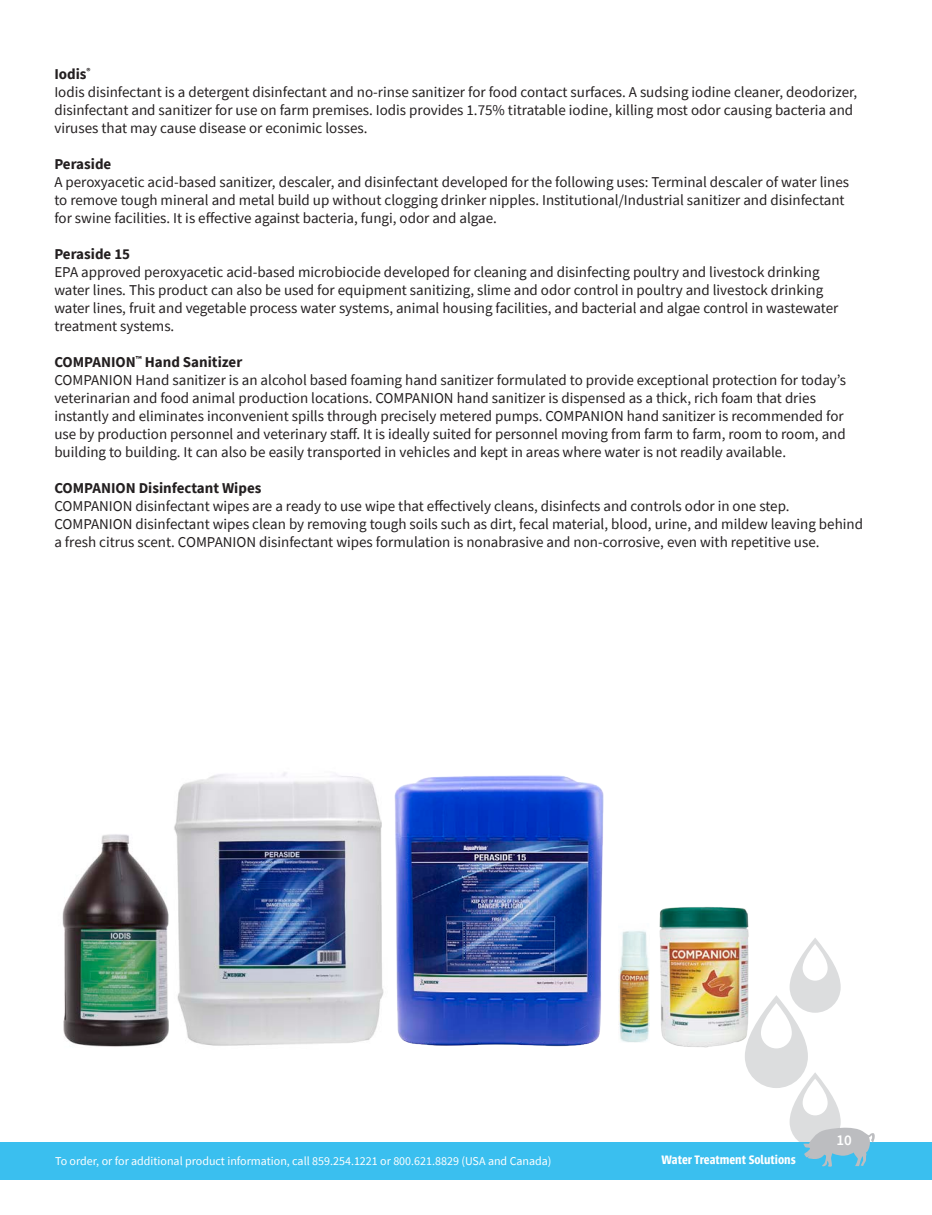
<style>
.page{position:relative;width:932px;height:1215px;background:#fff}
.page>*{position:absolute;margin:0;border:0;box-sizing:border-box;transform-origin:0 0}
.t1{font:15px/18px "Source Sans Pro";color:#231f20}
.t2{font:700 15px "Source Sans Pro";color:#231f20}
.t3{font:600 15px "Source Sans Pro";color:#fff}
.t4{font:600 13.5px "Urbana";color:#fff}
.t5{font:12px "Source Sans Pro";color:#fff}
</style>
<div class="page">
<div style="left:0;top:1142px;width:932px;height:38px;background:#3abfef"></div>
<svg style="left:745px;top:938px;width:129px;height:229px"></svg>
<img style="left:62px;top:834px;width:107px;height:213px">
<img style="left:174px;top:772px;width:205px;height:274px">
<img style="left:659px;top:907px;width:94px;height:143px">
<img style="left:622px;top:931px;width:27px;height:112px">
<img style="left:379px;top:775px;width:243px;height:272px">
<p class="t2" style="left:54px;top:64px;width:38px">Iodis<sup>®</sup></p>
<p class="t1" style="left:54px;top:83px;width:804px">Iodis disinfectant is a detergent disinfectant and no-rinse sanitizer for food contact surfaces. A sudsing iodine cleaner, deodorizer, disinfectant and sanitizer for use on farm premises. Iodis provides 1.75% titratable iodine, killing most odor causing bacteria and viruses that may cause disease or econimic losses.</p>
<p class="t2" style="left:54px;top:154px;width:58px">Peraside</p>
<p class="t1" style="left:54px;top:173px;width:796px">A peroxyacetic acid-based sanitizer, descaler, and disinfectant developed for the following uses: Terminal descaler of water lines to remove tough mineral and metal build up without clogging drinker nipples. Institutional/Industrial sanitizer and disinfectant for swine facilities. It is effective against bacteria, fungi, odor and algae.</p>
<p class="t2" style="left:54px;top:244px;width:77px">Peraside 15</p>
<p class="t1" style="left:54px;top:263px;width:785px">EPA approved peroxyacetic acid-based microbiocide developed for cleaning and disinfecting poultry and livestock drinking water lines. This product can also be used for equipment sanitizing, slime and odor control in poultry and livestock drinking water lines, fruit and vegetable process water systems, animal housing facilities, and bacterial and algae control in wastewater treatment systems.</p>
<p class="t2" style="left:54px;top:352px;width:189px">COMPANION<sup>™</sup> Hand Sanitizer</p>
<p class="t1" style="left:54px;top:371px;width:793px">COMPANION Hand sanitizer is an alcohol based foaming hand sanitizer formulated to provide exceptional protection for today’s veterinarian and food animal production locations. COMPANION hand sanitizer is dispensed as a thick, rich foam that dries instantly and eliminates inconvenient spills through precisely metered pumps. COMPANION hand sanitizer is recommended for use by production personnel and veterinary staff. It is ideally suited for personnel moving from farm to farm, room to room, and building to building. It can also be easily transported in vehicles and kept in areas where water is not readily available.</p>
<p class="t2" style="left:54px;top:478px;width:209px">COMPANION Disinfectant Wipes</p>
<p class="t1" style="left:54px;top:497px;width:810px">COMPANION disinfectant wipes are a ready to use wipe that effectively cleans, disinfects and controls odor in one step.<br>COMPANION disinfectant wipes clean by removing tough soils such as dirt, fecal material, blood, urine, and mildew leaving behind a fresh citrus scent. COMPANION disinfectant wipes formulation is nonabrasive and non-corrosive, even with repetitive use.</p>
<p class="t5" style="left:55px;top:1153px;width:498px">To order, or for additional product information, call 859.254.1221 or 800.621.8829 (USA and Canada)</p>
<p class="t4" style="left:661px;top:1153px;width:136px">Water Treatment Solutions</p>
<p class="t3" style="left:836px;top:1130px;width:17px">10</p>
</div>
